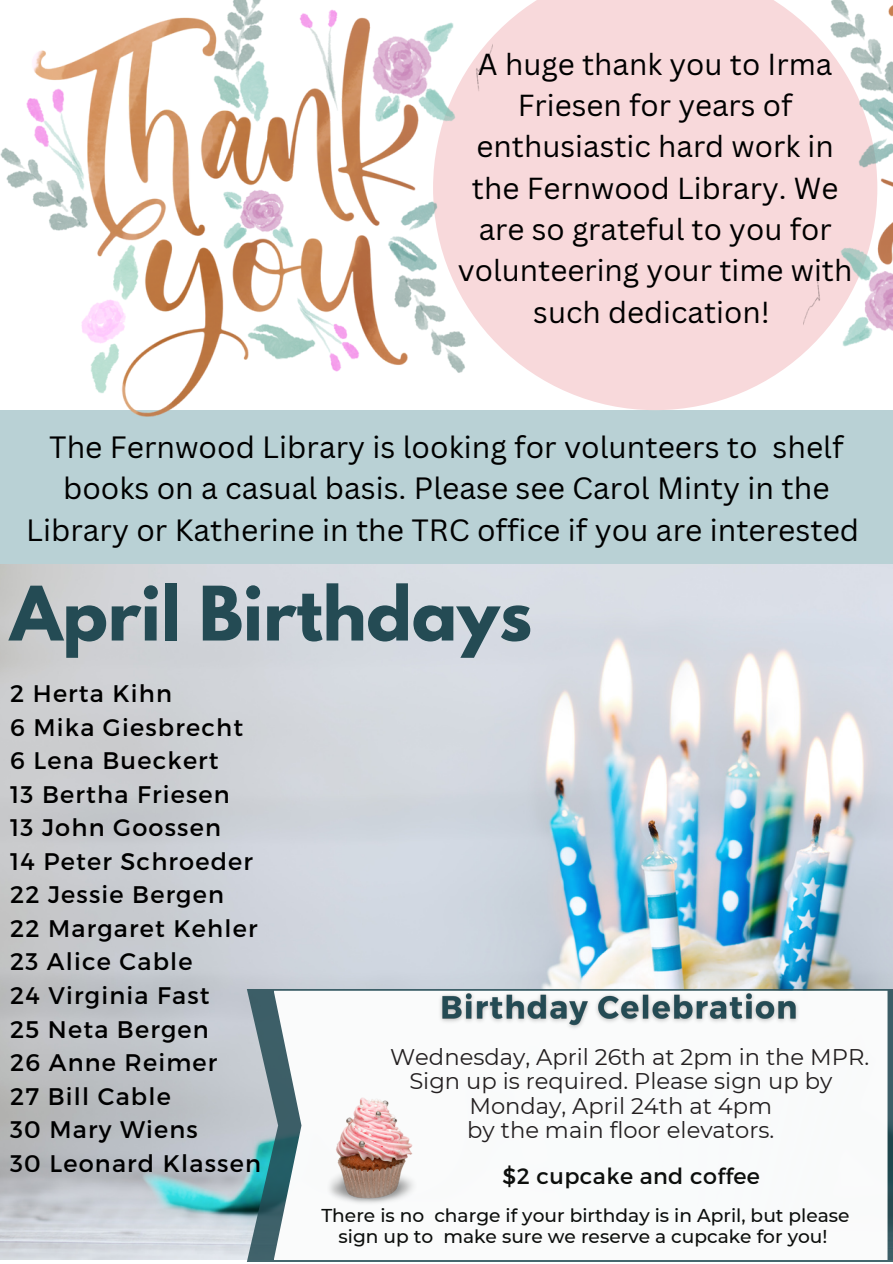
<style>
.page{position:relative;width:893px;height:1264px;background:#fff}
.page>*{position:absolute;margin:0;border:0;box-sizing:border-box;transform-origin:0 0}
.t1{font:700 66.45px "League Spartan";color:#244b54}
.t2{font:30px/41.5px "Canva Sans";color:#000;text-align:center}
.t3{font:29.55px/41.4px "Canva Sans";color:#000;text-align:center}
.t4{font:24px/33.6px "Montserrat";letter-spacing:.05em;color:#000}
.t5{font:22.65px "Montserrat";color:#231f20}
.t6{font:22.2px "Montserrat";letter-spacing:.02em;color:#0c0e0c}
.t7{font:500 18.6px/21.3px "Montserrat";color:#0c0e0c;text-align:center}
</style>
<div class="page">
<div style="left:0;top:410px;width:892px;height:171px;background:#b9d1d5"></div>
<img style="left:0;top:565px;width:892px;height:694px">
<svg style="left:247px;top:988px;width:645px;height:273px;background:#6f9299"></svg>
<svg style="left:274px;top:990px;width:613px;height:269px"></svg>
<img style="left:327px;top:1097px;width:89px;height:109px">
<div style="left:493px;top:0;width:310px;height:410px;background:#f8d9db"></div>
<img style="left:0;top:0;width:493px;height:416px">
<img style="left:803px;top:0;width:89px;height:354px">
<img style="left:433px;top:980px;width:382px;height:55px">
<p class="t3" style="left:458px;top:42px;width:396px">A huge thank you to Irma<br>Friesen for years of enthusiastic hard work in the Fernwood Library. We are so grateful to you for volunteering your time with such dedication!</p>
<p class="t2" style="left:26px;top:425px;width:834px">The Fernwood Library is looking for volunteers to shelf books on a casual basis. Please see Carol Minty in the<br>Library or Katherine in the TRC office if you are interested</p>
<h1 class="t1" style="left:10px;top:580px;width:523px">April Birthdays</h1>
<p class="t4" style="left:10px;top:675px;width:252px">2 Herta Kihn<br>6 Mika Giesbrecht<br>6 Lena Bueckert<br>13 Bertha Friesen<br>13 John Goossen<br>14 Peter Schroeder<br>22 Jessie Bergen<br>22 Margaret Kehler<br>23 Alice Cable<br>24 Virginia Fast<br>25 Neta Bergen<br>26 Anne Reimer<br>27 Bill Cable<br>30 Mary Wiens<br>30 Leonard Klassen</p>
<p class="t5" style="left:390px;top:1043px;width:480px">Wednesday, April 26th at 2pm in the MPR.</p>
<p class="t5" style="left:409px;top:1067px;width:424px">Sign up is required. Please sign up by</p>
<p class="t5" style="left:469px;top:1091px;width:304px">Monday, April 24th at 4pm</p>
<p class="t5" style="left:467px;top:1115px;width:308px">by the main floor elevators.</p>
<p class="t6" style="left:502px;top:1161px;width:259px">$2 cupcake and coffee</p>
<p class="t7" style="left:321px;top:1204px;width:529px">There is no charge if your birthday is in April, but please sign up to make sure we reserve a cupcake for you!</p>
</div>
